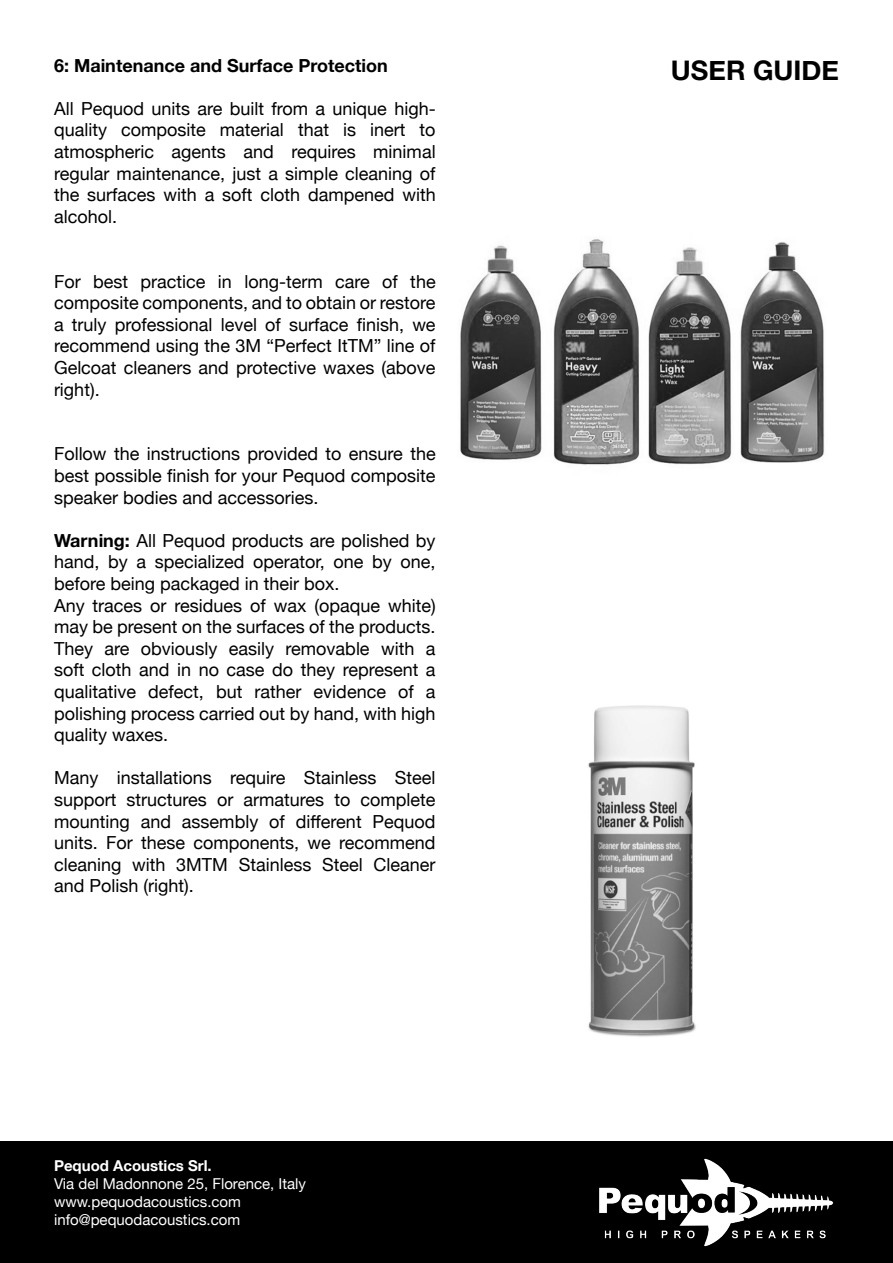
<style>
.page{position:relative;width:893px;height:1263px;background:#fff}
.page>*{position:absolute;margin:0;border:0;box-sizing:border-box;transform-origin:0 0}
.t1{font:700 27px "Helvetica Neue";color:#000}
.t2{font:18px/21.6px "Helvetica Neue";color:#000;text-align:justify}
.t3{font:700 18px "Helvetica Neue";color:#000}
.t4{font:15px "Helvetica Neue";color:#fff}
.t5{font:700 15px "Helvetica Neue";color:#fff}
.s1{font-weight:700}
</style>
<div class="page">
<div style="left:0;top:1142px;width:893px;height:121px;background:#000"></div>
<img style="left:599px;top:1158px;width:235px;height:89px">
<img style="left:460px;top:239px;width:365px;height:226px">
<img style="left:588px;top:705px;width:108px;height:332px">
<p class="t3" style="left:54px;top:51px;width:335px">6: Maintenance and Surface Protection</p>
<p class="t2" style="left:54px;top:99px;width:383px">All Pequod units are built from a unique high&shy;quality composite material that is inert to atmospheric agents and requires minimal regular maintenance, just a simple cleaning of the surfaces with a soft cloth dampened with alcohol.</p>
<p class="t2" style="left:54px;top:271px;width:383px">For best practice in long-term care of the composite components, and to obtain or restore a truly professional level of surface finish, we recommend using the 3M “Perfect ItTM” line of Gelcoat cleaners and protective waxes (above right).</p>
<p class="t2" style="left:54px;top:444px;width:383px">Follow the instructions provided to ensure the best possible finish for your Pequod composite speaker bodies and accessories.</p>
<p class="t2" style="left:54px;top:531px;width:383px"><span class="s1">Warning:</span> All Pequod products are polished by hand, by a specialized operator, one by one, before being packaged in their box.</p>
<p class="t2" style="left:54px;top:595px;width:383px">Any traces or residues of wax (opaque white) may be present on the surfaces of the products.<br>They are obviously easily removable with a soft cloth and in no case do they represent a qualitative defect, but rather evidence of a polishing process carried out by hand, with high quality waxes.</p>
<p class="t2" style="left:54px;top:768px;width:383px">Many installations require Stainless Steel support structures or armatures to complete mounting and assembly of different Pequod units. For these components, we recommend cleaning with 3MTM Stainless Steel Cleaner and Polish (right).</p>
<p class="t5" style="left:54px;top:1153px;width:159px">Pequod Acoustics Srl.</p>
<p class="t4" style="left:54px;top:1172px;width:254px">Via del Madonnone 25, Florence, Italy</p>
<p class="t4" style="left:54px;top:1190px;width:188px">www.pequodacoustics.com</p>
<p class="t4" style="left:54px;top:1208px;width:188px">info@pequodacoustics.com</p>
<p class="t1" style="left:671px;top:50px;width:169px">USER GUIDE</p>
</div>
